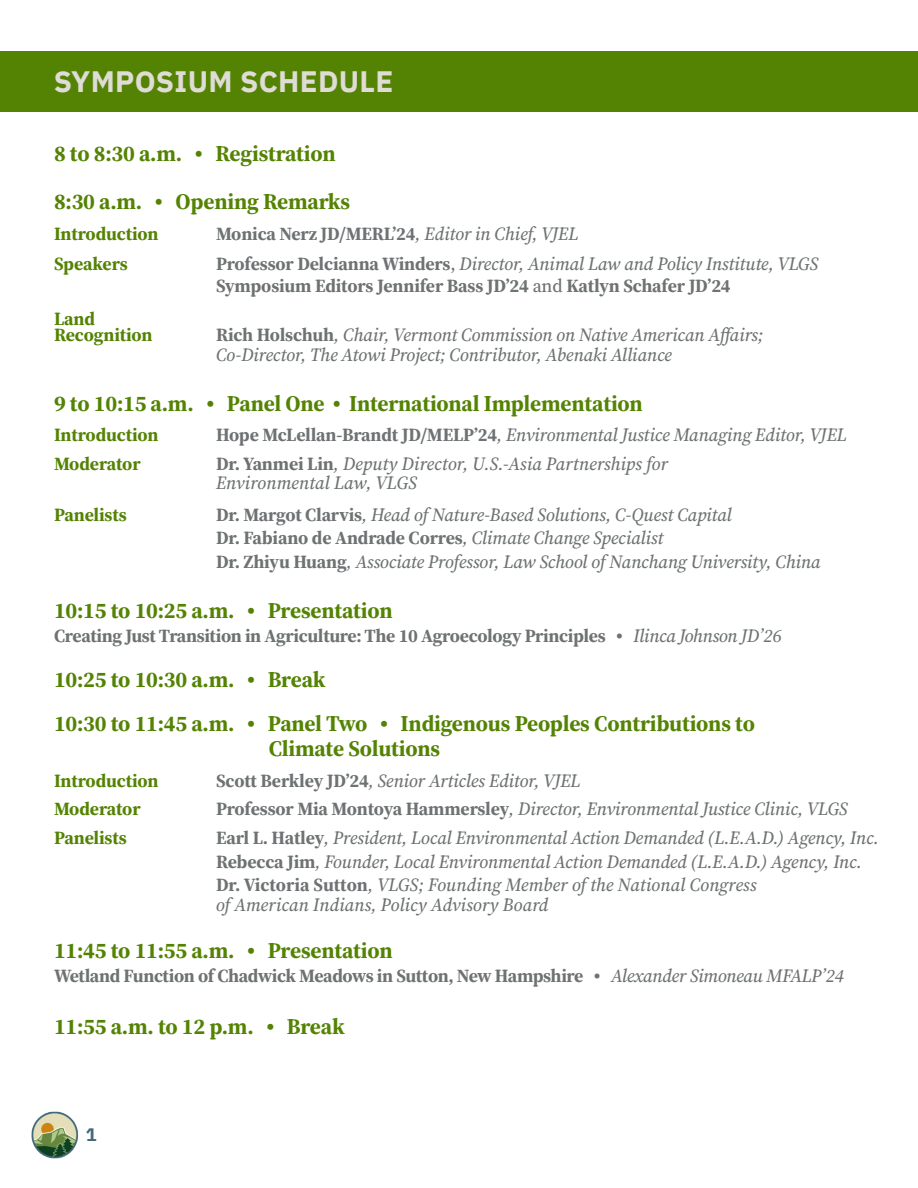
<style>
.page{position:relative;width:918px;height:1188px;background:#fff}
.page>*{position:absolute;margin:0;border:0;box-sizing:border-box;transform-origin:0 0}
.t1{font:700 29.4px "IBM Plex Sans";letter-spacing:.01em;color:#dedcd5}
.t2{font:700 22.35px/48.4px "Source Serif 436 pt";letter-spacing:-.01em;color:#548303}
.t3{font:italic 500 18.6px/23.5px "Source Serif 436 pt";letter-spacing:-.01em;color:#6e7273}
.t4{font:700 18.6px/21.9px "Source Serif 436 pt";letter-spacing:-.02em;color:#6e7273}
.t5{font:700 18.6px/15.8px "Source Serif 436 pt";letter-spacing:-.01em;color:#548303}
.t6{font:700 18px "IBM Plex Sans";color:#43687c}
.s1{font-weight:500;font-style:italic}
.s2{font-weight:500}
.s3{font-weight:700;font-style:normal}
</style>
<div class="page">
<div style="left:0;top:52px;width:918px;height:60px;background:#548303"></div>
<img style="left:31px;top:1111px;width:47px;height:48px">
<h1 class="t1" style="left:54px;top:58px;width:341px">SYMPOSIUM SCHEDULE</h1>
<p class="t2" style="left:54px;top:129px;width:298px">8 to 8:30 a.m. • Registration<br>8:30 a.m. • Opening Remarks</p>
<p class="t5" style="left:54px;top:225px;width:106px">Introduction</p>
<p class="t4" style="left:216px;top:222px;width:364px">Monica Nerz JD/MERL’24<span class="s1">, Editor in Chief, VJEL</span></p>
<p class="t5" style="left:54px;top:256px;width:75px">Speakers</p>
<p class="t4" style="left:216px;top:253px;width:604px">Professor Delcianna Winders<span class="s2">,</span> <span class="s1">Director, Animal Law and Policy Institute, VLGS<br></span>Symposium Editors Jennifer Bass JD’24 <span class="s2">and</span> Katlyn Schafer JD’24</p>
<p class="t5" style="left:54px;top:311px;width:100px">Land<br>Recognition</p>
<p class="t3" style="left:216px;top:324px;width:549px;line-height:20.2px"><span class="s3">Rich Holschuh</span>, Chair, Vermont Commission on Native American Affairs;<br>Co-Director, The Atowi Project; Contributor, Abenaki Alliance</p>
<p class="t2" style="left:54px;top:379px;width:590px">9 to 10:15 a.m. • Panel One • International Implementation</p>
<p class="t5" style="left:54px;top:427px;width:106px">Introduction</p>
<p class="t3" style="left:216px;top:423px;width:632px"><span class="s3">Hope McLellan-Brandt JD/MELP’24</span>, Environmental Justice Managing Editor, VJEL</p>
<p class="t5" style="left:54px;top:456px;width:88px">Moderator</p>
<p class="t3" style="left:216px;top:454px;width:454px;line-height:19.4px"><span class="s3">Dr. Yanmei Lin</span>, Deputy Director, U.S.-Asia Partnerships for<br>Environmental Law, VLGS</p>
<p class="t5" style="left:54px;top:506px;width:74px">Panelists</p>
<p class="t3" style="left:216px;top:502px;width:606px"><span class="s3">Dr. Margot Clarvis</span>, Head of Nature-Based Solutions, C-Quest Capital<br><span class="s3">Dr. Fabiano de Andrade Corres</span>, Climate Change Specialist<br><span class="s3">Dr. Zhiyu Huang</span>, Associate Professor, Law School of Nanchang University, China</p>
<p class="t2" style="left:54px;top:586px;width:340px">10:15 to 10:25 a.m. • Presentation</p>
<p class="t4" style="left:54px;top:625px;width:729px">Creating Just Transition in Agriculture: The 10 Agroecology Principles • <span class="s1">Ilinca Johnson JD’26</span></p>
<p class="t2" style="left:54px;top:657px;width:702px;line-height:44.5px">10:25 to 10:30 a.m. • Break<br>10:30 to 11:45 a.m. • Panel Two • Indigenous Peoples Contributions to</p>
<p class="t2" style="left:269px;top:725px;width:173px">Climate Solutions</p>
<p class="t5" style="left:54px;top:773px;width:106px">Introduction</p>
<p class="t3" style="left:216px;top:769px;width:366px"><span class="s3">Scott Berkley JD’24</span>, Senior Articles Editor, VJEL</p>
<p class="t5" style="left:54px;top:801px;width:88px">Moderator</p>
<p class="t3" style="left:216px;top:797px;width:633px"><span class="s3">Professor Mia Montoya Hammersley</span>, Director, Environmental Justice Clinic, VLGS</p>
<p class="t5" style="left:54px;top:830px;width:74px">Panelists</p>
<p class="t3" style="left:216px;top:826px;width:665px"><span class="s3">Earl L. Hatley</span>, President, Local Environmental Action Demanded (L.E.A.D.) Agency, Inc.<br><span class="s3">Rebecca Jim</span>, Founder, Local Environmental Action Demanded (L.E.A.D.) Agency, Inc.<br><span class="s3">Dr. Victoria Sutton</span>, VLGS; Founding Member of the National Congress</p>
<p class="t3" style="left:216px;top:892px;width:334px">of American Indians, Policy Advisory Board</p>
<p class="t2" style="left:54px;top:926px;width:340px">11:45 to 11:55 a.m. • Presentation</p>
<p class="t4" style="left:54px;top:964px;width:792px">Wetland Function of Chadwick Meadows in Sutton, New Hampshire • <span class="s1">Alexander Simoneau MFALP’24</span></p>
<p class="t2" style="left:54px;top:1002px;width:292px">11:55 a.m. to 12 p.m. • Break</p>
<p class="t6" style="left:86px;top:1120px;width:12px">1</p>
</div>
